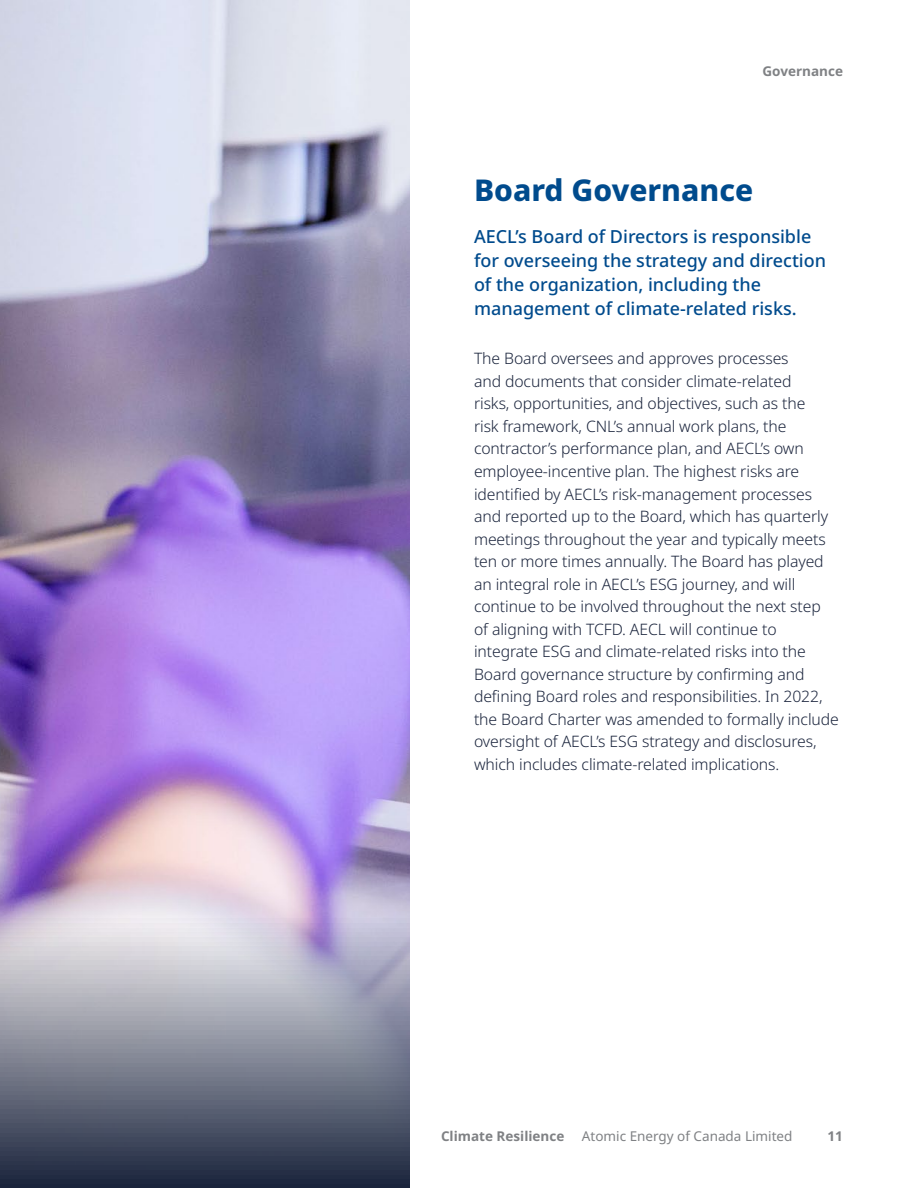
<style>
.page{position:relative;width:918px;height:1188px;background:#fff}
.page>*{position:absolute;margin:0;border:0;box-sizing:border-box;transform-origin:0 0}
.t1{font:800 30px "Noto Sans";color:#004b8d}
.t2{font:500 18px/24px "Noto Sans";color:#004b8d}
.t3{font:300 15.75px/22.5px "Noto Sans";letter-spacing:-.005em;color:#1a243c}
.t4{font:700 13.5px "Noto Sans";color:#7f8184}
.t5{font:13.5px "Noto Sans";color:#7f8184}
</style>
<div class="page">
<img style="left:0;top:0;width:410px;height:1188px">
<p class="t4" style="left:763px;top:61px;width:82px">Governance</p>
<h1 class="t1" style="left:474px;top:168px;width:281px">Board Governance</h1>
<p class="t2" style="left:474px;top:225px;width:354px">AECL’s Board of Directors is responsible for overseeing the strategy and direction of the organization, including the management of climate-related risks.</p>
<p class="t3" style="left:474px;top:348px;width:366px">The Board oversees and approves processes<br>and documents that consider climate-related<br>risks, opportunities, and objectives, such as the<br>risk framework, CNL’s annual work plans, the contractor’s performance plan, and AECL’s own employee-incentive plan. The highest risks are identified by AECL’s risk-management processes and reported up to the Board, which has quarterly meetings throughout the year and typically meets ten or more times annually. The Board has played an integral role in AECL’s ESG journey, and will continue to be involved throughout the next step<br>of aligning with TCFD. AECL will continue to integrate ESG and climate-related risks into the Board governance structure by confirming and defining Board roles and responsibilities. In 2022, the Board Charter was amended to formally include oversight of AECL’s ESG strategy and disclosures, which includes climate-related implications.</p>
<p class="t4" style="left:441px;top:1126px;width:125px">Climate Resilience</p>
<p class="t5" style="left:582px;top:1127px;width:212px">Atomic Energy of Canada Limited</p>
<p class="t4" style="left:828px;top:1126px;width:17px">11</p>
</div>
